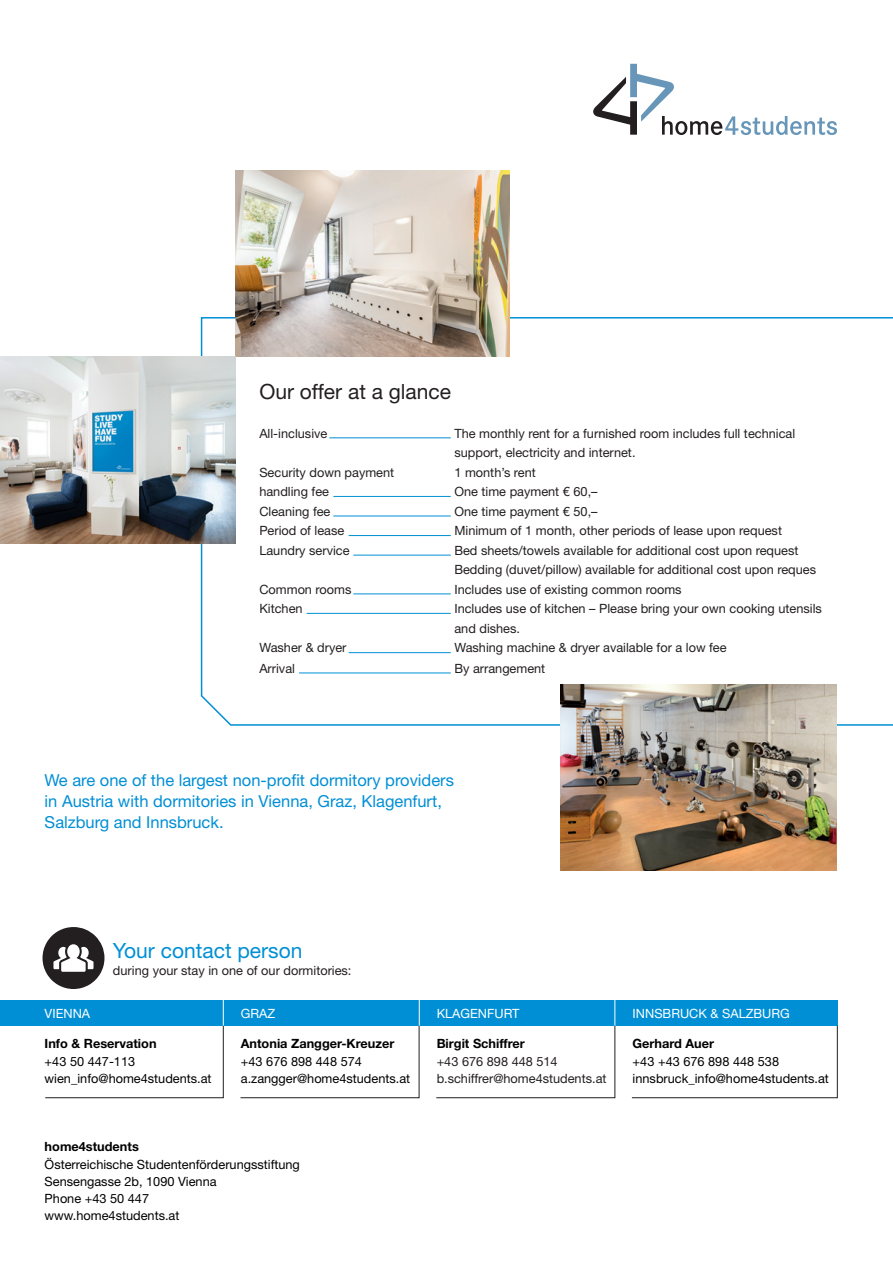
<style>
.page{position:relative;width:893px;height:1263px;background:#fff}
.page>*{position:absolute;margin:0;border:0;box-sizing:border-box;transform-origin:0 0}
.t1{font:21px "Helvetica Neue LT Std";color:#008fd5}
.t2{font:21px "Helvetica Neue LT Std";color:#231f20}
.t3{font:16.5px/21px "Helvetica Neue LT Std";color:#008fd5}
.t4{font:12.75px/19.5px "Helvetica Neue LT Std";color:#231f20}
.t5{font:12.75px/17.2px "Helvetica Neue LT Std";color:#000}
.t6{font:700 12.75px "Helvetica Neue LT Std";color:#000}
.t7{font:12.75px "Helvetica Neue LT Std";color:#fff}
</style>
<div class="page">
<svg style="left:200px;top:316px;width:693px;height:410px"></svg>
<div style="left:0;top:1000px;width:838px;height:26px;background:#008fd5"></div>
<hr style="left:419px;top:996px;width:1px;height:30px;background:#fff">
<hr style="left:223px;top:996px;width:1px;height:30px;background:#fff">
<svg style="left:45px;top:1025px;width:179px;height:73px"></svg>
<svg style="left:240px;top:1025px;width:180px;height:73px"></svg>
<hr style="left:614px;top:996px;width:1px;height:30px;background:#fff">
<svg style="left:436px;top:1025px;width:180px;height:73px"></svg>
<svg style="left:631px;top:1025px;width:207px;height:73px"></svg>
<svg style="left:43px;top:927px;width:61px;height:62px"></svg>
<svg style="left:593px;top:64px;width:244px;height:71px"></svg>
<img style="left:560px;top:684px;width:276px;height:186px">
<hr style="left:329px;top:437px;width:122px;height:1px;background:#008fd5">
<hr style="left:399px;top:477px;width:52px;height:1px;background:#fff">
<hr style="left:333px;top:496px;width:118px;height:1px;background:#008fd5">
<hr style="left:333px;top:516px;width:118px;height:1px;background:#008fd5">
<hr style="left:349px;top:535px;width:102px;height:1px;background:#008fd5">
<hr style="left:353px;top:555px;width:98px;height:1px;background:#008fd5">
<hr style="left:353px;top:593px;width:98px;height:1px;background:#008fd5">
<hr style="left:307px;top:613px;width:144px;height:1px;background:#008fd5">
<hr style="left:349px;top:652px;width:102px;height:1px;background:#008fd5">
<hr style="left:299px;top:672px;width:152px;height:1px;background:#008fd5">
<img style="left:236px;top:170px;width:274px;height:187px">
<img style="left:0;top:357px;width:236px;height:186px">
<h1 class="t2" style="left:259px;top:379px;width:193px">Our offer at a glance</h1>
<p class="t4" style="left:259px;top:423px;width:69px">All-inclusive</p>
<p class="t4" style="left:454px;top:423px;width:342px">The monthly rent for a furnished room includes full technical support, electricity and internet.</p>
<p class="t4" style="left:259px;top:462px;width:136px">Security down payment</p>
<p class="t4" style="left:454px;top:462px;width:83px">1 month’s rent</p>
<p class="t4" style="left:259px;top:482px;width:71px">handling fee</p>
<p class="t4" style="left:454px;top:482px;width:145px">One time payment € 60,–</p>
<p class="t4" style="left:259px;top:501px;width:73px">Cleaning fee</p>
<p class="t4" style="left:454px;top:501px;width:145px">One time payment € 50,–</p>
<p class="t4" style="left:259px;top:521px;width:86px">Period of lease</p>
<p class="t4" style="left:454px;top:521px;width:329px">Minimum of 1 month, other periods of lease upon request</p>
<p class="t4" style="left:259px;top:540px;width:92px">Laundry service</p>
<p class="t4" style="left:454px;top:540px;width:363px">Bed sheets/towels available for additional cost upon request<br>Bedding (duvet/pillow) available for additional cost upon reques</p>
<p class="t4" style="left:259px;top:579px;width:94px">Common rooms</p>
<p class="t4" style="left:454px;top:579px;width:229px">Includes use of existing common rooms</p>
<p class="t4" style="left:259px;top:599px;width:45px">Kitchen</p>
<p class="t4" style="left:454px;top:599px;width:369px">Includes use of kitchen – Please bring your own cooking utensils and dishes.</p>
<p class="t4" style="left:259px;top:638px;width:89px">Washer &amp; dryer</p>
<p class="t4" style="left:454px;top:638px;width:274px">Washing machine &amp; dryer available for a low fee</p>
<p class="t4" style="left:259px;top:659px;width:37px">Arrival</p>
<p class="t4" style="left:454px;top:659px;width:92px">By arrangement</p>
<p class="t3" style="left:45px;top:769px;width:411px">We are one of the largest non-profit dormitory providers in Austria with dormitories in Vienna, Graz, Klagenfurt,<br>Salzburg and Innsbruck.</p>
<h1 class="t1" style="left:113px;top:938px;width:191px">Your contact person</h1>
<p class="t4" style="left:113px;top:960px;width:240px">during your stay in one of our dormitories:</p>
<p class="t7" style="left:241px;top:1006px;width:36px">GRAZ</p>
<p class="t6" style="left:241px;top:1036px;width:155px">Antonia Zangger-Kreuzer</p>
<p class="t5" style="left:241px;top:1052px;width:171px">+43 676 898 448 574 a.zangger@home4students.at</p>
<p class="t7" style="left:45px;top:1006px;width:47px">VIENNA</p>
<p class="t6" style="left:45px;top:1036px;width:113px">Info &amp; Reservation</p>
<p class="t5" style="left:45px;top:1052px;width:169px">+43 50 447-113 wien_info@home4students.at</p>
<p class="t6" style="left:45px;top:1139px;width:96px">home4students</p>
<p class="t5" style="left:45px;top:1155px;width:257px">Österreichische Studentenförderungsstiftung<br>Sensengasse 2b, 1090 Vienna<br>Phone +43 50 447<br>www.home4students.at</p>
<p class="t7" style="left:437px;top:1006px;width:84px">KLAGENFURT</p>
<p class="t6" style="left:437px;top:1036px;width:90px">Birgit Schiffrer</p>
<p class="t4" style="left:437px;top:1052px;width:171px;line-height:17.2px">+43 676 898 448 514 b.schiffrer@home4students.at</p>
<p class="t7" style="left:633px;top:1006px;width:159px">INNSBRUCK &amp; SALZBURG</p>
<p class="t6" style="left:633px;top:1036px;width:83px">Gerhard Auer</p>
<p class="t5" style="left:633px;top:1052px;width:198px">+43 +43 676 898 448 538 innsbruck_info@home4students.at</p>
</div>
